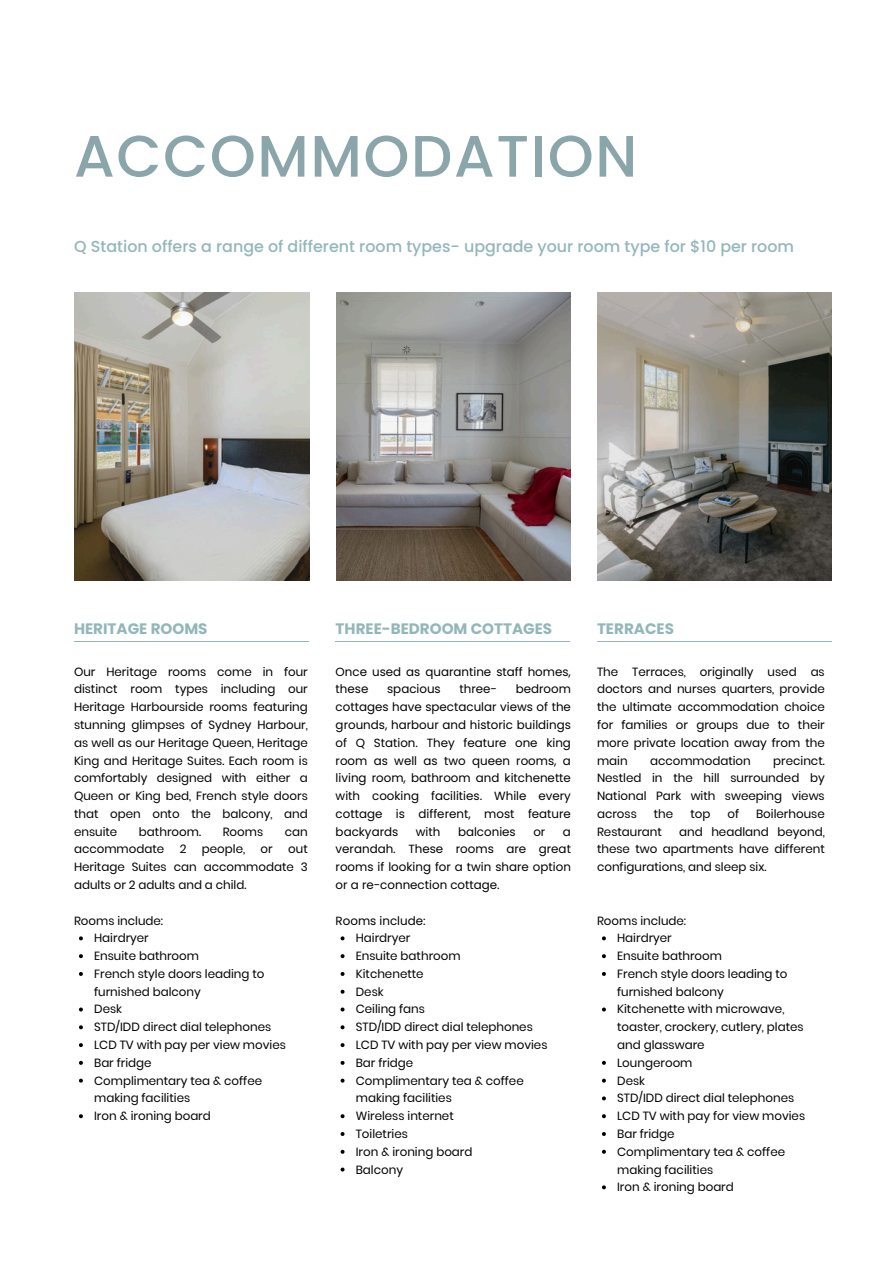
<style>
.page{position:relative;width:894px;height:1264px;background:#fff}
.page>*{position:absolute;margin:0;border:0;box-sizing:border-box;transform-origin:0 0}
.t1{font:500 58.35px "Poppins";letter-spacing:.025em;color:#8ba6aa}
.t2{font:500 15.9px "Poppins";color:#92b7bb}
.t3{font:700 15.15px "Poppins";color:#92b7bb}
.t4{font:11.85px/17.9px "Poppins";color:#000;text-align:justify}
</style>
<div class="page">
<img style="left:75px;top:293px;width:234px;height:288px">
<img style="left:336px;top:293px;width:234px;height:288px">
<img style="left:597px;top:293px;width:234px;height:288px">
<hr style="left:74px;top:640px;width:234px;height:1px;background:#92b7bb">
<hr style="left:335px;top:640px;width:234px;height:1px;background:#92b7bb">
<hr style="left:597px;top:640px;width:234px;height:1px;background:#92b7bb">
<svg style="left:79px;top:936px;width:4px;height:4px"></svg>
<svg style="left:79px;top:954px;width:4px;height:4px"></svg>
<svg style="left:79px;top:972px;width:4px;height:3px"></svg>
<svg style="left:79px;top:1007px;width:4px;height:4px"></svg>
<svg style="left:79px;top:1025px;width:4px;height:4px"></svg>
<svg style="left:79px;top:1043px;width:4px;height:4px"></svg>
<svg style="left:79px;top:1060px;width:4px;height:4px"></svg>
<svg style="left:79px;top:1078px;width:4px;height:4px"></svg>
<svg style="left:79px;top:1114px;width:4px;height:4px"></svg>
<svg style="left:340px;top:936px;width:4px;height:4px"></svg>
<svg style="left:340px;top:954px;width:4px;height:4px"></svg>
<svg style="left:340px;top:989px;width:4px;height:4px"></svg>
<svg style="left:340px;top:1007px;width:4px;height:4px"></svg>
<svg style="left:340px;top:1025px;width:4px;height:4px"></svg>
<svg style="left:340px;top:1043px;width:4px;height:4px"></svg>
<svg style="left:340px;top:1060px;width:4px;height:4px"></svg>
<svg style="left:340px;top:1078px;width:4px;height:4px"></svg>
<svg style="left:340px;top:1114px;width:4px;height:4px"></svg>
<svg style="left:340px;top:1149px;width:4px;height:4px"></svg>
<svg style="left:340px;top:1167px;width:4px;height:4px"></svg>
<svg style="left:602px;top:936px;width:3px;height:4px"></svg>
<svg style="left:602px;top:954px;width:3px;height:4px"></svg>
<svg style="left:602px;top:1096px;width:3px;height:4px"></svg>
<svg style="left:602px;top:1114px;width:3px;height:4px"></svg>
<svg style="left:602px;top:1185px;width:3px;height:4px"></svg>
<p class="t1" style="left:74px;top:115px;width:564px">ACCOMMODATION</p>
<p class="t2" style="left:74px;top:235px;width:721px">Q Station offers a range of different room types- upgrade your room type for $10 per room</p>
<h2 class="t3" style="left:74px;top:617px;width:135px">HERITAGE ROOMS</h2>
<h2 class="t3" style="left:335px;top:617px;width:218px">THREE-BEDROOM COTTAGES</h2>
<h2 class="t3" style="left:597px;top:617px;width:79px">TERRACES</h2>
<p class="t4" style="left:74px;top:662px;width:235px">Our Heritage rooms come in four distinct room types including our Heritage Harbourside rooms featuring stunning glimpses of Sydney Harbour, as well as our Heritage Queen, Heritage King and Heritage Suites. Each room is comfortably designed with either a Queen or King bed, French style doors that open onto the balcony, and ensuite</p>
<p class="t4" style="left:597px;top:662px;width:229px">The Terraces, originally used as doctors and nurses quarters, provide the ultimate accommodation choice for families or groups due to their more private location away from the main</p>
<p class="t4" style="left:335px;top:662px;width:237px">Once used as quarantine staff homes, these</p>
<p class="t4" style="left:387px;top:680px;width:55px">spacious</p>
<p class="t4" style="left:459px;top:680px;width:39px">three-</p>
<p class="t4" style="left:335px;top:680px;width:237px;text-indent:180px">bedroom cottages have spectacular views of the grounds, harbour and historic buildings of Q Station. They feature one king room as well as two queen rooms, a living room, bathroom and kitchenette with cooking facilities. While every cottage is different, most feature backyards</p>
<p class="t4" style="left:597px;top:751px;width:229px;text-indent:176px">precinct.<br>Nestled in the hill surrounded by National Park with sweeping views across</p>
<p class="t4" style="left:649px;top:751px;width:102px">accommodation</p>
<p class="t4" style="left:653px;top:804px;width:21px">the</p>
<p class="t4" style="left:690px;top:804px;width:22px">top</p>
<p class="t4" style="left:727px;top:804px;width:13px">of</p>
<p class="t4" style="left:755px;top:804px;width:70px">Boilerhouse</p>
<p class="t4" style="left:597px;top:822px;width:66px">Restaurant</p>
<p class="t4" style="left:416px;top:822px;width:26px">with</p>
<p class="t4" style="left:458px;top:822px;width:59px">balconies</p>
<p class="t4" style="left:533px;top:822px;width:14px">or</p>
<p class="t4" style="left:139px;top:822px;width:64px">bathroom.</p>
<p class="t4" style="left:223px;top:822px;width:42px">Rooms</p>
<p class="t4" style="left:285px;top:822px;width:24px">can</p>
<p class="t4" style="left:74px;top:840px;width:92px">accommodate</p>
<p class="t4" style="left:180px;top:840px;width:8px">2</p>
<p class="t4" style="left:202px;top:840px;width:45px">people,</p>
<p class="t4" style="left:260px;top:840px;width:14px">or</p>
<p class="t4" style="left:597px;top:822px;width:229px;text-indent:82px">and headland beyond, these two apartments have different configurations, and sleep six.</p>
<p class="t4" style="left:335px;top:822px;width:237px;text-indent:227px">a verandah. These rooms are great rooms if looking for a twin share option or a re-connection cottage.</p>
<p class="t4" style="left:335px;top:911px;width:92px">Rooms include:</p>
<p class="t4" style="left:356px;top:929px;width:56px">Hairdryer</p>
<p class="t4" style="left:356px;top:947px;width:106px">Ensuite bathroom</p>
<p class="t4" style="left:356px;top:964px;width:69px">Kitchenette</p>
<p class="t4" style="left:356px;top:982px;width:29px">Desk</p>
<p class="t4" style="left:356px;top:1000px;width:71px">Ceiling fans</p>
<p class="t4" style="left:356px;top:1018px;width:178px">STD/IDD direct dial telephones</p>
<p class="t4" style="left:356px;top:1035px;width:193px">LCD TV with pay per view movies</p>
<p class="t4" style="left:356px;top:1053px;width:59px">Bar fridge</p>
<p class="t4" style="left:356px;top:1071px;width:169px">Complimentary tea &amp; coffee making facilities</p>
<p class="t4" style="left:356px;top:1107px;width:99px">Wireless internet</p>
<p class="t4" style="left:356px;top:1124px;width:54px">Toiletries</p>
<p class="t4" style="left:356px;top:1142px;width:118px">Iron &amp; ironing board</p>
<p class="t4" style="left:356px;top:1160px;width:49px">Balcony</p>
<p class="t4" style="left:74px;top:840px;width:235px;text-indent:214px">out Heritage Suites can accommodate 3 adults or 2 adults and a child.</p>
<p class="t4" style="left:74px;top:911px;width:91px">Rooms include:</p>
<p class="t4" style="left:94px;top:929px;width:56px">Hairdryer</p>
<p class="t4" style="left:94px;top:947px;width:106px">Ensuite bathroom</p>
<p class="t4" style="left:94px;top:964px;width:172px">French style doors leading to furnished balcony</p>
<p class="t4" style="left:94px;top:1000px;width:29px">Desk</p>
<p class="t4" style="left:94px;top:1018px;width:178px">STD/IDD direct dial telephones</p>
<p class="t4" style="left:94px;top:1035px;width:193px">LCD TV with pay per view movies</p>
<p class="t4" style="left:94px;top:1053px;width:59px">Bar fridge</p>
<p class="t4" style="left:94px;top:1071px;width:169px">Complimentary tea &amp; coffee making facilities</p>
<p class="t4" style="left:94px;top:1107px;width:118px">Iron &amp; ironing board</p>
<p class="t4" style="left:597px;top:911px;width:91px">Rooms include:</p>
<p class="t4" style="left:617px;top:929px;width:56px">Hairdryer</p>
<p class="t4" style="left:617px;top:947px;width:106px">Ensuite bathroom</p>
<p class="t4" style="left:617px;top:964px;width:172px">French style doors leading to furnished balcony</p>
<p class="t4" style="left:617px;top:1000px;width:188px;text-align:left">Kitchenette with microwave, toaster, crockery, cutlery, plates and glassware</p>
<p class="t4" style="left:617px;top:1053px;width:77px">Loungeroom</p>
<p class="t4" style="left:617px;top:1071px;width:29px">Desk</p>
<p class="t4" style="left:617px;top:1089px;width:178px">STD/IDD direct dial telephones</p>
<p class="t4" style="left:617px;top:1107px;width:189px">LCD TV with pay for view movies</p>
<p class="t4" style="left:617px;top:1124px;width:59px">Bar fridge</p>
<p class="t4" style="left:617px;top:1142px;width:169px">Complimentary tea &amp; coffee making facilities</p>
<p class="t4" style="left:617px;top:1178px;width:118px">Iron &amp; ironing board</p>
</div>
